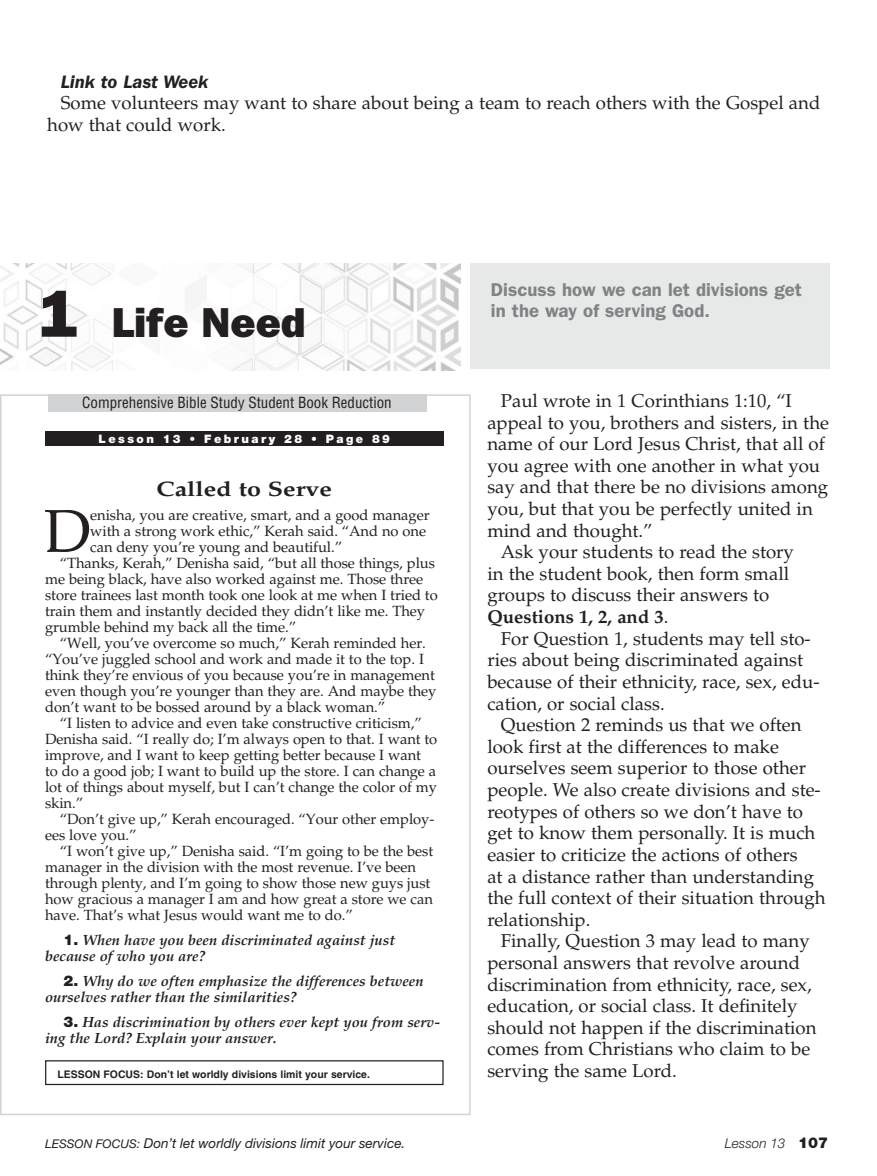
<style>
.page{position:relative;width:877px;height:1176px;background:#fff}
.page>*{position:absolute;margin:0;border:0;box-sizing:border-box;transform-origin:0 0}
.t1{font:60.45px "Palatino LT Std";color:#231f20}
.t2{font:42px "ITC Franklin Gothic Std Hvy";color:#231f20}
.t3{font:700 20.85px "Palatino LT Std";color:#231f20;scale:1.2 1}
.t4{font:18.6px/21.6px "Palatino LT Std";color:#231f20}
.t5{font:600 18.6px/21px "ITC Franklin Gothic Std";color:#808285}
.t6{font:700 18.6px "Palatino LT Std";color:#231f20}
.t7{font:italic 600 18.6px "ITC Franklin Gothic Std";color:#231f20}
.t8{font:condensed 15px "Helvetica LT Std";color:#231f20}
.t9{font:14.7px "Palatino LT Std";letter-spacing:-.005em;color:#231f20}
.t10{font:italic 700 14.7px/16px "Palatino LT Std";color:#231f20}
.t11{font:italic 13.5px "Helvetica Neue LT Std";color:#231f20}
.t12{font:italic 300 13.5px "Helvetica Neue LT Std";color:#231f20}
.t13{font:900 11.7px "Helvetica Neue LT Std";letter-spacing:.21em;color:#fff}
.t14{font:700 10.5px "Helvetica LT Std";color:#231f20}
.s1{font-size:66px}
.s2{font-weight:400}
.s3{font-family:"Helvetica Neue LT Std";font-weight:900;font-style:normal}
.s4{font-size:12px}
.s5{font-weight:900;font-style:normal;font-size:15px}
</style>
<div class="page">
<img style="left:0;top:263px;width:461px;height:107px">
<div style="left:45px;top:431px;width:399px;height:14px;background:#231f20"></div>
<div style="left:45px;top:1059px;width:399px;height:25px;border:1px solid #231f20"></div>
<div style="left:48px;top:394px;width:378px;height:17px;background:#d1d3d4"></div>
<div style="left:471px;top:263px;width:359px;height:106px;background:#e7e8e8"></div>
<p class="t7" style="left:61px;top:71px;width:149px">Link to Last Week</p>
<p class="t4" style="left:47px;top:93px;width:775px;text-indent:14px">Some volunteers may want to share about being a team to reach others with the Gospel and how that could work.</p>
<h2 class="t2" style="left:39px;top:297px;width:268px"><span class="s1">1</span> Life Need</h2>
<p class="t5" style="left:491px;top:279px;width:312px">Discuss how we can let divisions get in the way of serving God.</p>
<p class="t8" style="left:82px;top:393px;width:311px">Comprehensive Bible Study Student Book Reduction</p>
<p class="t4" style="left:501px;top:390px;width:293px">Paul wrote in 1 Corinthians 1:10, “I</p>
<p class="t4" style="left:487px;top:411px;width:343px">appeal to you, brothers and sisters, in the</p>
<p class="t4" style="left:487px;top:433px;width:339px">name of our Lord Jesus Christ, that all of</p>
<p class="t4" style="left:487px;top:455px;width:334px">you agree with one another in what you</p>
<p class="t4" style="left:487px;top:476px;width:342px">say and that there be no divisions among</p>
<p class="t4" style="left:487px;top:498px;width:327px">you, but that you be perfectly united in</p>
<p class="t4" style="left:487px;top:519px;width:167px">mind and thought.”</p>
<p class="t4" style="left:501px;top:541px;width:295px">Ask your students to read the story</p>
<p class="t4" style="left:487px;top:563px;width:303px">in the student book, then form small</p>
<p class="t4" style="left:487px;top:584px;width:283px">groups to discuss their answers to</p>
<p class="t6" style="left:487px;top:605px;width:183px">Questions 1, 2, and 3<span class="s2">.</span></p>
<p class="t4" style="left:501px;top:627px;width:311px">For Question 1, students may tell sto-</p>
<p class="t4" style="left:487px;top:649px;width:317px">ries about being discriminated against</p>
<p class="t4" style="left:487px;top:671px;width:334px">because of their ethnicity, race, sex, edu-</p>
<p class="t4" style="left:487px;top:692px;width:179px">cation, or social class.</p>
<p class="t4" style="left:501px;top:714px;width:302px">Question 2 reminds us that we often</p>
<p class="t4" style="left:487px;top:735px;width:293px">look first at the differences to make</p>
<p class="t4" style="left:487px;top:757px;width:320px">ourselves seem superior to those other</p>
<p class="t4" style="left:487px;top:779px;width:335px">people. We also create divisions and ste-</p>
<p class="t4" style="left:487px;top:800px;width:317px">reotypes of others so we don’t have to</p>
<p class="t4" style="left:487px;top:822px;width:330px">get to know them personally. It is much</p>
<p class="t4" style="left:487px;top:843px;width:312px">easier to criticize the actions of others</p>
<p class="t4" style="left:487px;top:865px;width:328px">at a distance rather than understanding</p>
<p class="t4" style="left:487px;top:887px;width:340px">the full context of their situation through</p>
<p class="t4" style="left:487px;top:908px;width:105px">relationship.</p>
<p class="t4" style="left:501px;top:930px;width:310px">Finally, Question 3 may lead to many</p>
<p class="t4" style="left:487px;top:951px;width:314px">personal answers that revolve around</p>
<p class="t4" style="left:487px;top:973px;width:326px">discrimination from ethnicity, race, sex,</p>
<p class="t4" style="left:487px;top:995px;width:312px">education, or social class. It definitely</p>
<p class="t4" style="left:487px;top:1016px;width:331px">should not happen if the discrimination</p>
<p class="t4" style="left:487px;top:1038px;width:324px">comes from Christians who claim to be</p>
<p class="t4" style="left:487px;top:1059px;width:191px">serving the same Lord.</p>
<p class="t13" style="left:99px;top:431px;width:293px">Lesson 13 • February 28 • Page 89</p>
<h3 class="t3" style="left:157px;top:477px;width:148px">Called to Serve</h3>
<h1 class="t1" style="left:44px;top:495px;width:48px">D</h1>
<p class="t9" style="left:90px;top:506px;width:341px">enisha, you are creative, smart, and a good manager</p>
<p class="t9" style="left:90px;top:522px;width:337px">with a strong work ethic,” Kerah said. “And no one</p>
<p class="t9" style="left:90px;top:538px;width:253px">can deny you’re young and beautiful.”</p>
<p class="t9" style="left:60px;top:554px;width:377px">“Thanks, Kerah,” Denisha said, “but all those things, plus</p>
<p class="t9" style="left:45px;top:570px;width:380px">me being black, have also worked against me. Those three</p>
<p class="t9" style="left:45px;top:586px;width:394px">store trainees last month took one look at me when I tried to</p>
<p class="t9" style="left:45px;top:602px;width:382px">train them and instantly decided they didn’t like me. They</p>
<p class="t9" style="left:45px;top:618px;width:253px">grumble behind my back all the time.”</p>
<p class="t9" style="left:60px;top:634px;width:367px">“Well, you’ve overcome so much,” Kerah reminded her.</p>
<p class="t9" style="left:45px;top:650px;width:380px">“You’ve juggled school and work and made it to the top. I</p>
<p class="t9" style="left:45px;top:666px;width:391px">think they’re envious of you because you’re in management</p>
<p class="t9" style="left:45px;top:682px;width:393px">even though you’re younger than they are. And maybe they</p>
<p class="t9" style="left:45px;top:698px;width:342px">don’t want to be bossed around by a black woman.”</p>
<p class="t9" style="left:60px;top:714px;width:364px">“I listen to advice and even take constructive criticism,”</p>
<p class="t9" style="left:45px;top:730px;width:394px">Denisha said. “I really do; I’m always open to that. I want to</p>
<p class="t9" style="left:45px;top:746px;width:377px">improve, and I want to keep getting better because I want</p>
<p class="t9" style="left:45px;top:762px;width:393px">to do a good job; I want to build up the store. I can change a</p>
<p class="t9" style="left:45px;top:778px;width:394px">lot of things about myself, but I can’t change the color of my</p>
<p class="t9" style="left:45px;top:794px;width:40px">skin.”</p>
<p class="t9" style="left:60px;top:809px;width:376px">“Don’t give up,” Kerah encouraged. “Your other employ-</p>
<p class="t9" style="left:45px;top:825px;width:93px">ees love you.”</p>
<p class="t9" style="left:60px;top:841px;width:375px">“I won’t give up,” Denisha said. “I’m going to be the best</p>
<p class="t9" style="left:45px;top:857px;width:373px">manager in the division with the most revenue. I’ve been</p>
<p class="t9" style="left:45px;top:873px;width:387px">through plenty, and I’m going to show those new guys just</p>
<p class="t9" style="left:45px;top:889px;width:389px">how gracious a manager I am and how great a store we can</p>
<p class="t9" style="left:45px;top:905px;width:309px">have. That’s what Jesus would want me to do.”</p>
<p class="t10" style="left:45px;top:932px;width:352px;text-indent:18px"><span class="s3">1.</span> When have you been discriminated against just because of who you are?</p>
<p class="t10" style="left:45px;top:972px;width:380px;text-indent:18px"><span class="s3">2.</span> Why do we often emphasize the differences between ourselves rather than the similarities?</p>
<p class="t10" style="left:45px;top:1013px;width:397px;text-indent:18px"><span class="s3">3.</span> Has discrimination by others ever kept you from serv&shy;ing the Lord? Explain your answer.</p>
<p class="t14" style="left:57px;top:1067px;width:314px">LESSON FOCUS: Don’t let worldly divisions limit your service.</p>
<p class="t11" style="left:45px;top:1134px;width:362px"><span class="s4">LESSON FOCUS:</span> Don’t let worldly divisions limit your service.</p>
<p class="t12" style="left:725px;top:1135px;width:105px">Lesson 13 <span class="s5">107</span></p>
</div>
